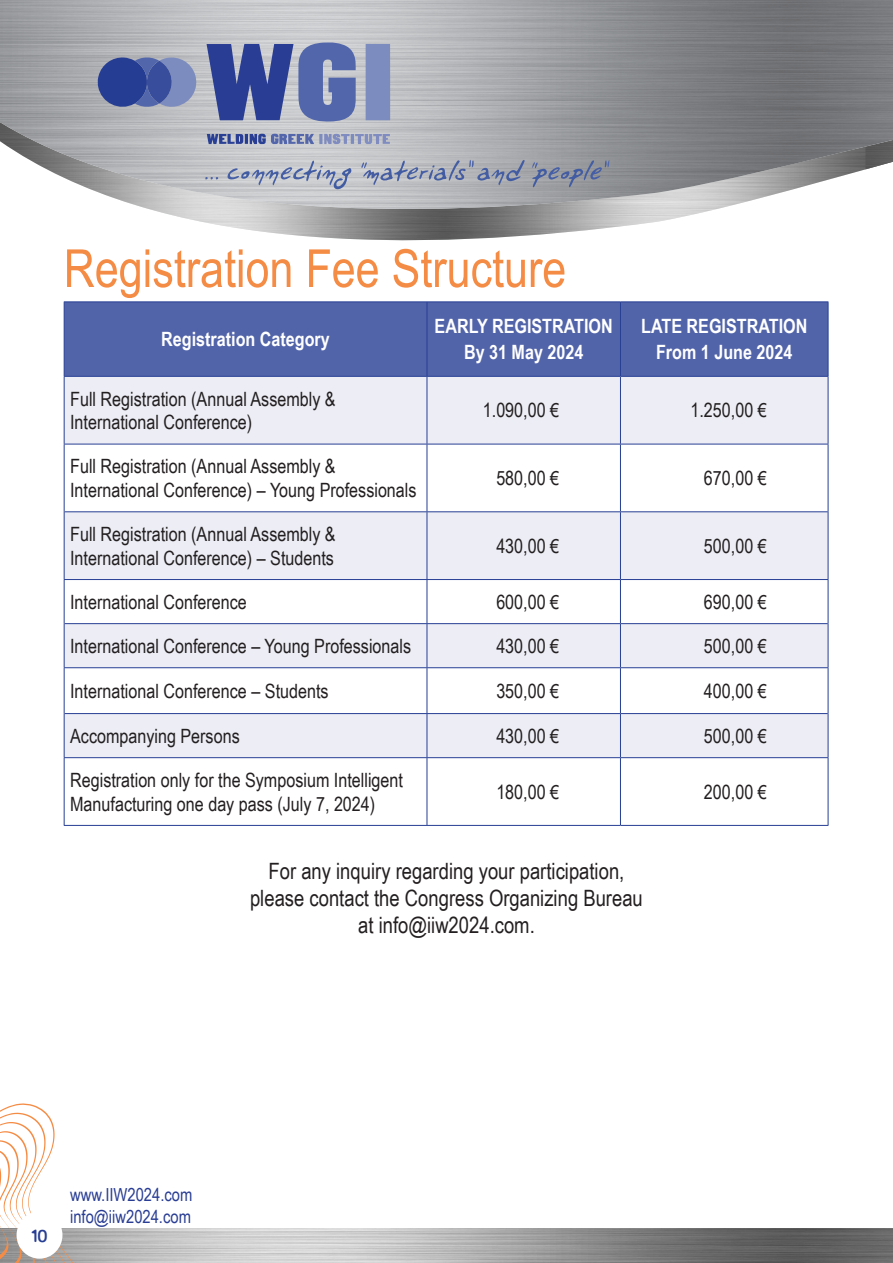
<style>
.page{position:relative;width:893px;height:1263px;background:#fff}
.page>*{position:absolute;margin:0;border:0;box-sizing:border-box;transform-origin:0 0}
.t1{font:52.5px "Arial Narrow";color:#f58c45}
.t2{font:22.5px/27px "Arial Narrow";color:#231f20;text-align:center}
.t3{font:19.65px/23.5px "Arial Narrow";color:#231f20}
.t4{font:700 19.65px "Arial Narrow";color:#fff}
.t5{font:700 18.6px "PF Aqua";color:#263d94}
.t6{font:18px/21.6px "Arial Narrow";color:#293d94}
</style>
<div class="page">
<img style="left:87px;top:1229px;width:806px;height:34px">
<svg style="left:63px;top:223px;width:766px;height:84px"></svg>
<img style="left:0;top:0;width:893px;height:223px">
<div style="left:366px;top:44px;width:24px;height:76px;background:#7d8cbf"></div>
<svg style="left:207px;top:43px;width:149px;height:79px;background:#6372ab"></svg>
<svg style="left:98px;top:55px;width:102px;height:57px;background:#6574aa"></svg>
<svg style="left:207px;top:134px;width:183px;height:11px;background:#8792b9"></svg>
<svg style="left:532px;top:160px;width:77px;height:27px;background:#888f9f"></svg>
<svg style="left:227px;top:160px;width:125px;height:29px;background:#b4b9c7"></svg>
<svg style="left:361px;top:160px;width:164px;height:25px;background:#a2a8b7"></svg>
<svg style="left:205px;top:177px;width:13px;height:2px"></svg>
<svg style="left:0;top:1103px;width:87px;height:160px"></svg>
<div style="left:17px;top:1211px;width:45px;height:48px;background:#fff;border-radius:50%"></div>
<div style="left:65px;top:302px;width:763px;height:74px;background:#5264a9"></div>
<svg style="left:65px;top:377px;width:763px;height:380px;fill:#ecedf5"></svg>
<hr style="left:64px;top:301px;width:363px;height:1px;background:#273f94">
<hr style="left:64px;top:302px;width:1px;height:74px;background:#273f94">
<hr style="left:427px;top:301px;width:193px;height:1px;background:#273f94">
<hr style="left:620px;top:301px;width:208px;height:1px;background:#273f94">
<hr style="left:828px;top:302px;width:1px;height:74px;background:#273f94">
<hr style="left:64px;top:376px;width:363px;height:1px;background:#273f94">
<hr style="left:427px;top:376px;width:193px;height:1px;background:#273f94">
<hr style="left:620px;top:376px;width:208px;height:1px;background:#273f94">
<hr style="left:427px;top:302px;width:1px;height:74px;background:#273f94">
<hr style="left:620px;top:302px;width:1px;height:74px;background:#273f94">
<hr style="left:64px;top:377px;width:1px;height:67px;background:#273f94">
<hr style="left:427px;top:377px;width:1px;height:67px;background:#273f94">
<hr style="left:620px;top:377px;width:1px;height:67px;background:#273f94">
<hr style="left:828px;top:377px;width:1px;height:67px;background:#273f94">
<hr style="left:64px;top:444px;width:363px;height:1px;background:#273f94">
<hr style="left:64px;top:444px;width:1px;height:68px;background:#273f94">
<hr style="left:427px;top:444px;width:193px;height:1px;background:#273f94">
<hr style="left:427px;top:444px;width:1px;height:67px;background:#273f94">
<hr style="left:620px;top:444px;width:208px;height:1px;background:#273f94">
<hr style="left:620px;top:444px;width:1px;height:67px;background:#273f94">
<hr style="left:828px;top:444px;width:1px;height:68px;background:#273f94">
<hr style="left:64px;top:580px;width:1px;height:44px;background:#273f94">
<hr style="left:427px;top:580px;width:1px;height:43px;background:#273f94">
<hr style="left:620px;top:580px;width:1px;height:43px;background:#273f94">
<hr style="left:828px;top:580px;width:1px;height:44px;background:#273f94">
<hr style="left:64px;top:668px;width:1px;height:45px;background:#273f94">
<hr style="left:427px;top:668px;width:1px;height:45px;background:#273f94">
<hr style="left:620px;top:668px;width:1px;height:45px;background:#273f94">
<hr style="left:828px;top:668px;width:1px;height:45px;background:#273f94">
<hr style="left:64px;top:758px;width:1px;height:67px;background:#273f94">
<hr style="left:427px;top:758px;width:1px;height:67px;background:#273f94">
<hr style="left:620px;top:758px;width:1px;height:67px;background:#273f94">
<hr style="left:828px;top:758px;width:1px;height:67px;background:#273f94">
<hr style="left:64px;top:825px;width:363px;height:1px;background:#273f94">
<hr style="left:427px;top:825px;width:193px;height:1px;background:#273f94">
<hr style="left:620px;top:825px;width:208px;height:1px;background:#273f94">
<hr style="left:64px;top:512px;width:1px;height:67px;background:#273f94">
<hr style="left:65px;top:511px;width:362px;height:1px;background:#273f94">
<hr style="left:427px;top:511px;width:193px;height:1px;background:#273f94">
<hr style="left:620px;top:511px;width:208px;height:1px;background:#273f94">
<hr style="left:427px;top:512px;width:1px;height:67px;background:#273f94">
<hr style="left:620px;top:512px;width:1px;height:67px;background:#273f94">
<hr style="left:828px;top:512px;width:1px;height:67px;background:#273f94">
<hr style="left:64px;top:579px;width:363px;height:1px;background:#273f94">
<hr style="left:427px;top:579px;width:193px;height:1px;background:#273f94">
<hr style="left:620px;top:579px;width:208px;height:1px;background:#273f94">
<hr style="left:64px;top:624px;width:1px;height:43px;background:#273f94">
<hr style="left:65px;top:623px;width:362px;height:1px;background:#273f94">
<hr style="left:427px;top:623px;width:193px;height:1px;background:#273f94">
<hr style="left:620px;top:623px;width:208px;height:1px;background:#273f94">
<hr style="left:427px;top:624px;width:1px;height:43px;background:#273f94">
<hr style="left:620px;top:624px;width:1px;height:43px;background:#273f94">
<hr style="left:828px;top:624px;width:1px;height:43px;background:#273f94">
<hr style="left:64px;top:667px;width:363px;height:1px;background:#273f94">
<hr style="left:427px;top:667px;width:193px;height:1px;background:#273f94">
<hr style="left:620px;top:667px;width:208px;height:1px;background:#273f94">
<hr style="left:64px;top:713px;width:1px;height:44px;background:#273f94">
<hr style="left:65px;top:713px;width:362px;height:1px;background:#273f94">
<hr style="left:427px;top:713px;width:193px;height:1px;background:#273f94">
<hr style="left:620px;top:713px;width:208px;height:1px;background:#273f94">
<hr style="left:427px;top:714px;width:1px;height:43px;background:#273f94">
<hr style="left:620px;top:714px;width:1px;height:43px;background:#273f94">
<hr style="left:828px;top:713px;width:1px;height:44px;background:#273f94">
<hr style="left:64px;top:757px;width:363px;height:1px;background:#273f94">
<hr style="left:427px;top:757px;width:193px;height:1px;background:#273f94">
<hr style="left:620px;top:757px;width:208px;height:1px;background:#273f94">
<p class="t1" style="left:64px;top:230px;width:504px">Registration Fee Structure</p>
<p class="t4" style="left:161px;top:324px;width:170px">Registration Category</p>
<p class="t4" style="left:435px;top:312px;width:180px">EARLY REGISTRATION</p>
<p class="t4" style="left:464px;top:337px;width:121px">By 31 May 2024</p>
<p class="t4" style="left:641px;top:312px;width:168px">LATE REGISTRATION</p>
<p class="t4" style="left:656px;top:337px;width:138px">From 1 June 2024</p>
<p class="t3" style="left:70px;top:386px;width:267px">Full Registration (Annual Assembly &amp;<br>International Conference)</p>
<p class="t3" style="left:483px;top:398px;width:78px">1.090,00 €</p>
<p class="t3" style="left:690px;top:398px;width:78px">1.250,00 €</p>
<p class="t3" style="left:70px;top:454px;width:348px">Full Registration (Annual Assembly &amp;<br>International Conference) – Young Professionals</p>
<p class="t3" style="left:496px;top:466px;width:64px">580,00 €</p>
<p class="t3" style="left:704px;top:466px;width:64px">670,00 €</p>
<p class="t3" style="left:70px;top:522px;width:267px">Full Registration (Annual Assembly &amp;<br>International Conference) – Students</p>
<p class="t3" style="left:496px;top:533px;width:64px">430,00 €</p>
<p class="t3" style="left:704px;top:533px;width:64px">500,00 €</p>
<p class="t3" style="left:70px;top:589px;width:178px">International Conference</p>
<p class="t3" style="left:496px;top:589px;width:64px">600,00 €</p>
<p class="t3" style="left:704px;top:589px;width:64px">690,00 €</p>
<p class="t3" style="left:70px;top:633px;width:343px">International Conference – Young Professionals</p>
<p class="t3" style="left:496px;top:633px;width:64px">430,00 €</p>
<p class="t3" style="left:704px;top:633px;width:64px">500,00 €</p>
<p class="t3" style="left:70px;top:678px;width:260px">International Conference – Students</p>
<p class="t3" style="left:496px;top:678px;width:64px">350,00 €</p>
<p class="t3" style="left:704px;top:678px;width:64px">400,00 €</p>
<p class="t3" style="left:70px;top:723px;width:171px">Accompanying Persons</p>
<p class="t3" style="left:496px;top:723px;width:64px">430,00 €</p>
<p class="t3" style="left:704px;top:723px;width:64px">500,00 €</p>
<p class="t3" style="left:70px;top:767px;width:334px">Registration only for the Symposium Intelligent<br>Manufacturing one day pass (July 7, 2024)</p>
<p class="t3" style="left:496px;top:779px;width:64px">180,00 €</p>
<p class="t3" style="left:704px;top:779px;width:64px">200,00 €</p>
<p class="t2" style="left:250px;top:857px;width:394px">For any inquiry regarding your participation, please contact the Congress Organizing Bureau at info@iiw2024.com.</p>
<p class="t5" style="left:31px;top:1226px;width:18px">10</p>
<p class="t6" style="left:70px;top:1183px;width:124px">www.IIW2024.com info@iiw2024.com</p>
</div>
